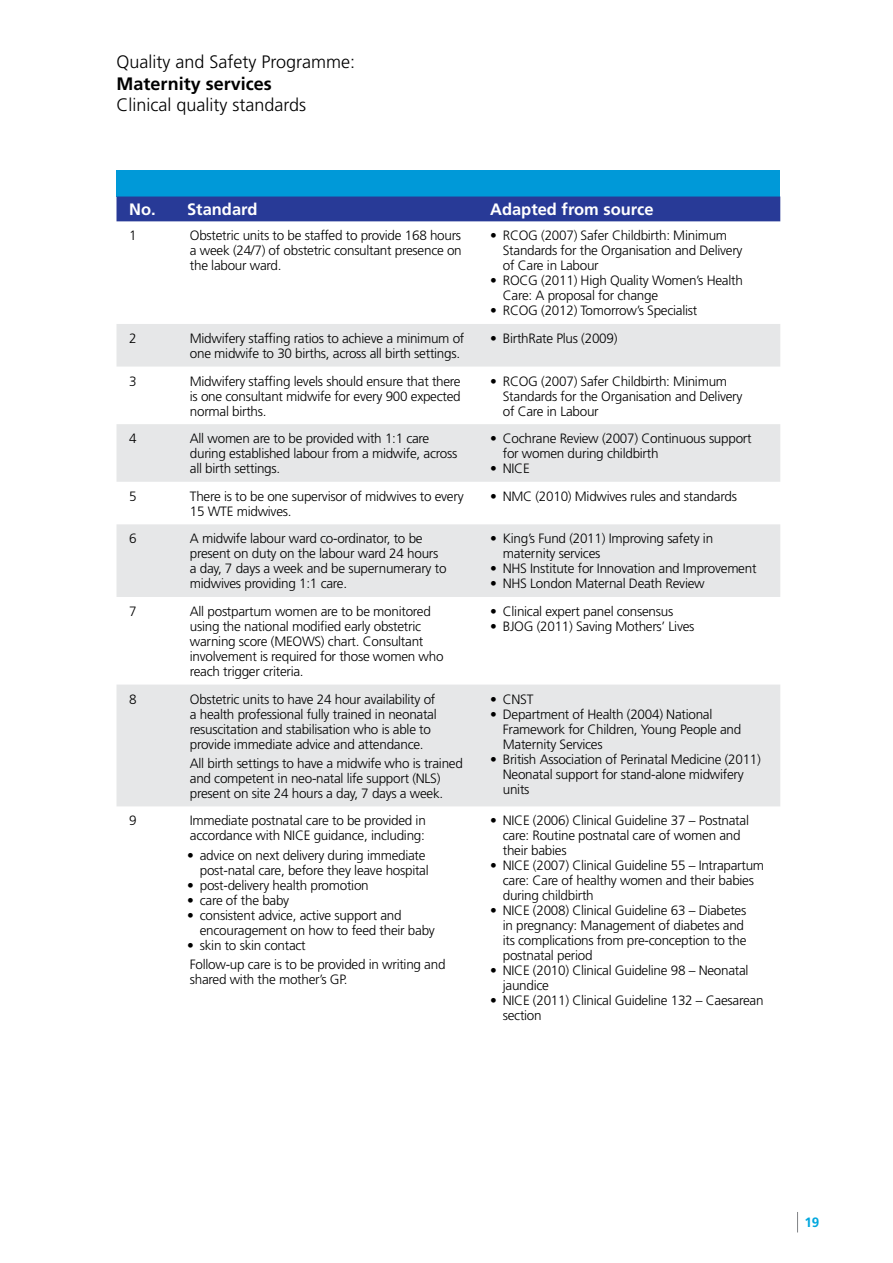
<style>
.page{position:relative;width:893px;height:1263px;background:#fff}
.page>*{position:absolute;margin:0;border:0;box-sizing:border-box;transform-origin:0 0}
.t1{font:300 18px "Frutiger";color:#000}
.t2{font:700 18px "Frutiger";color:#000}
.t3{font:700 16.5px "Frutiger";color:#fff}
.t4{font:300 13.5px/15px "Frutiger";letter-spacing:-.02em;color:#000}
.t5{font:700 13.5px "Frutiger";color:#00a7de}
</style>
<div class="page">
<svg style="left:797px;top:1212px;width:1px;height:20px"></svg>
<div style="left:117px;top:171px;width:663px;height:26px;background:#0099d8"></div>
<div style="left:117px;top:197px;width:663px;height:24px;background:#283a97"></div>
<svg style="left:117px;top:324px;width:663px;height:482px;fill:#e6e7e8"></svg>
<h1 class="t1" style="left:117px;top:52px;width:240px">Quality and Safety Programme:</h1>
<h1 class="t2" style="left:117px;top:73px;width:157px">Maternity services</h1>
<h1 class="t1" style="left:117px;top:95px;width:191px">Clinical quality standards</h1>
<p class="t3" style="left:129px;top:200px;width:130px">No. Standard</p>
<p class="t3" style="left:490px;top:200px;width:165px">Adapted from source</p>
<p class="t4" style="left:129px;top:228px;width:9px">1</p>
<p class="t4" style="left:190px;top:228px;width:273px;text-align:justify">Obstetric units to be staffed to provide 168 hours a week (24/7) of obstetric consultant presence on the labour ward.</p>
<p class="t4" style="left:490px;top:228px;width:16px">• RCOG</p>
<p class="t4" style="left:503px;top:228px;width:241px;text-indent:38px">(2007) Safer Childbirth: Minimum<br>Standards for the Organisation and Delivery of Care in Labour</p>
<p class="t4" style="left:490px;top:273px;width:16px">• ROCG</p>
<p class="t4" style="left:503px;top:273px;width:242px;text-indent:38px">(2011) High Quality Women’s Health<br>Care: A proposal for change</p>
<p class="t4" style="left:490px;top:303px;width:16px">• RCOG</p>
<p class="t4" style="left:541px;top:303px;width:158px">(2012) Tomorrow’s Specialist</p>
<p class="t4" style="left:129px;top:331px;width:9px">2</p>
<p class="t4" style="left:190px;top:331px;width:276px">M idwifery staffing ratios to achieve a minimum of one midwife to 30 births, across all birth settings.</p>
<p class="t4" style="left:490px;top:331px;width:129px">• BirthRate Plus (2009)</p>
<p class="t4" style="left:129px;top:373px;width:9px">3</p>
<p class="t4" style="left:190px;top:373px;width:272px;text-align:justify">M idwifery staffing levels should ensure that there is one consultant midwife for every 900 expected normal births.</p>
<p class="t4" style="left:490px;top:373px;width:16px">• RCOG</p>
<p class="t4" style="left:503px;top:373px;width:241px;text-indent:38px">(2007) Safer Childbirth: Minimum<br>Standards for the Organisation and Delivery of Care in Labour</p>
<p class="t4" style="left:129px;top:431px;width:9px">4</p>
<p class="t4" style="left:190px;top:431px;width:269px">All women are to be provided with 1:1 care during established labour from a midwife, across all birth settings.</p>
<p class="t4" style="left:503px;top:431px;width:250px;text-indent:-13px">• Cochrane Review (2007) Continuous support for women during childbirth</p>
<p class="t4" style="left:490px;top:461px;width:41px">• NICE</p>
<p class="t4" style="left:129px;top:489px;width:9px">5</p>
<p class="t4" style="left:190px;top:489px;width:275px">There is to be one supervisor of midwives to every<br>15 WTE midwives.</p>
<p class="t4" style="left:490px;top:489px;width:248px">• NMC (2010) M idwives rules and standards</p>
<p class="t4" style="left:129px;top:531px;width:9px">6</p>
<p class="t4" style="left:190px;top:531px;width:258px">A midwife labour ward co-ordinator, to be present on duty on the labour ward 24 hours a day, 7 days a week and be supernumerary to midwives providing 1:1 care.</p>
<p class="t4" style="left:503px;top:531px;width:212px;text-indent:-13px">• King’s Fund (2011) Improving safety in maternity services</p>
<p class="t4" style="left:490px;top:561px;width:268px">• NHS Institute for Innovation and Improvement</p>
<p class="t4" style="left:490px;top:576px;width:216px">• NHS London Maternal Death Review</p>
<p class="t4" style="left:129px;top:604px;width:9px">7</p>
<p class="t4" style="left:190px;top:604px;width:255px">All postpartum women are to be monitored using the national modified early obstetric warning score (M EOWS) chart. Consultant involvement is required for those women who reach trigger criteria.</p>
<p class="t4" style="left:490px;top:604px;width:185px">• C linical expert panel consensus</p>
<p class="t4" style="left:490px;top:619px;width:206px">• BJOG (2011) Saving Mothers’ Lives</p>
<p class="t4" style="left:129px;top:691px;width:9px">8</p>
<p class="t4" style="left:190px;top:691px;width:248px">Obstetric units to have 24 hour availability of a health professional fully trained in neonatal resuscitation and stabilisation who is able to provide immediate advice and attendance.</p>
<p class="t4" style="left:190px;top:756px;width:275px">All birth settings to have a midwife who is trained and competent in neo-natal life support (NLS) present on site 24 hours a day, 7 days a week.</p>
<p class="t4" style="left:129px;top:813px;width:9px">9</p>
<p class="t4" style="left:190px;top:813px;width:237px">Immediate postnatal care to be provided in accordance with NICE guidance, including:</p>
<p class="t4" style="left:187px;top:847px;width:243px;text-align:right">• advice on next delivery during immediate post-natal care, before they leave hospital</p>
<p class="t4" style="left:187px;top:877px;width:183px">• post-delivery health promotion</p>
<p class="t4" style="left:187px;top:892px;width:104px">• care of the baby</p>
<p class="t4" style="left:200px;top:907px;width:237px;text-indent:-13px">• consistent advice, active support and encouragement on how to feed their baby</p>
<p class="t4" style="left:187px;top:935px;width:260px;line-height:19.2px">• skin to skin contact<br>Follow-up care is to be provided in writing and</p>
<p class="t4" style="left:190px;top:972px;width:159px">shared with the mother’s GP.</p>
<p class="t4" style="left:490px;top:691px;width:38px">• CNST</p>
<p class="t4" style="left:503px;top:706px;width:240px;text-indent:-13px">• Department of Health (2004) National<br>Framework for Children, Young People and<br>M aternity Services</p>
<p class="t4" style="left:503px;top:751px;width:260px;text-indent:-13px">• British Association of Perinatal Medicine (2011)<br>Neonatal support for stand-alone midwifery units</p>
<p class="t4" style="left:503px;top:813px;width:248px;text-indent:-13px">• NICE (2006) Clinical Guideline 37 – Postnatal care: Routine postnatal care of women and their babies</p>
<p class="t4" style="left:503px;top:858px;width:263px;text-indent:-13px">• NICE (2007) Clinical Guideline 55 – Intrapartum care: Care of healthy women and their babies during childbirth</p>
<p class="t4" style="left:503px;top:903px;width:245px;text-indent:-13px">• NICE (2008) Clinical Guideline 63 – Diabetes in pregnancy: Management of diabetes and its complications from pre-conception to the postnatal period</p>
<p class="t4" style="left:503px;top:963px;width:247px;text-indent:-13px">• NICE (2010) Clinical Guideline 98 – Neonatal jaundice</p>
<p class="t4" style="left:503px;top:993px;width:262px;text-indent:-13px">• NICE (2011) Clinical Guideline 132 – Caesarean section</p>
<p class="t5" style="left:804px;top:1214px;width:16px">19</p>
</div>
